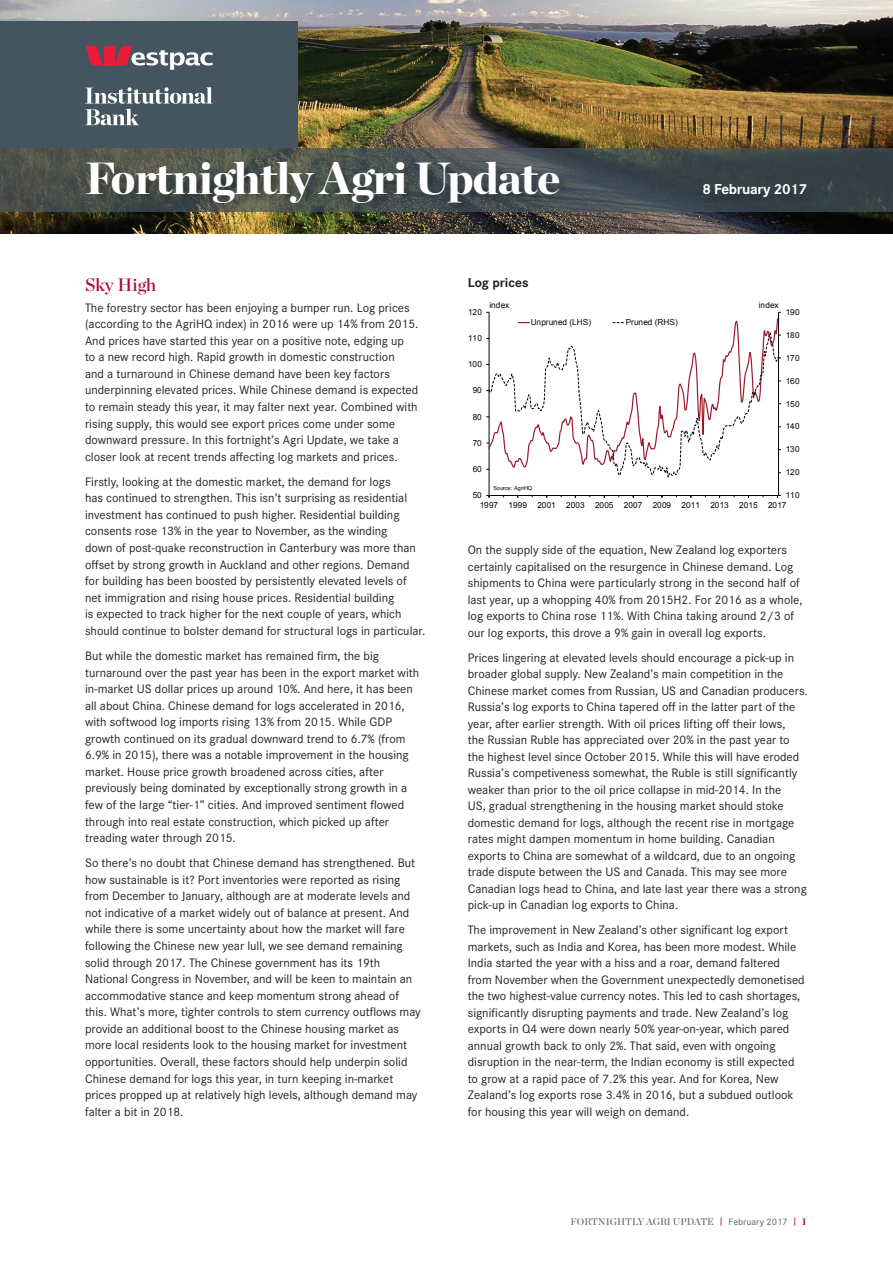
<style>
.page{position:relative;width:893px;height:1263px;background:#fff}
.page>*{position:absolute;margin:0;border:0;box-sizing:border-box;transform-origin:0 0}
.t1{font:900 45px "Chronicle Display";letter-spacing:-.02em;color:#fff}
.t2{font:18px "Chronicle Display Semi";color:#b50536}
.t3{font:700 15px "Corporate S";letter-spacing:-.02em;color:#fff}
.t4{font:700 13.5px "Corporate S";color:#231f20}
.t5{font:12.75px/16.5px "Corporate S";color:#231f20}
.t6{font:9.75px "Chronicle Display Semi";color:#6c6d70}
.t7{font:8.25px "Arial";letter-spacing:-.015em;color:#040503}
.t8{font:5.55px "Arial";letter-spacing:.005em;color:#040503}
.s1{font-family:"Corporate S";font-weight:500;color:#b50536}
.s2{font-family:"Corporate S";font-weight:500}
.s3{font-family:"Chronicle Display";font-weight:700;color:#b50536}
</style>
<div class="page">
<hr style="left:778px;top:312px;width:1px;height:183px;background:#040503">
<hr style="left:489px;top:312px;width:1px;height:183px;background:#040503">
<hr style="left:489px;top:495px;width:289px;height:1px;background:#040503">
<svg style="left:486px;top:312px;width:295px;height:167px"></svg>
<img style="left:0;top:0;width:893px;height:234px">
<div style="left:0;top:21px;width:298px;height:127px;background:#45555f"></div>
<svg style="left:85px;top:87px;width:128px;height:38px"></svg>
<svg style="left:85px;top:46px;width:18px;height:19px"></svg>
<div style="left:104px;top:46px;width:10px;height:19px;background:#ed1a3a"></div>
<svg style="left:115px;top:46px;width:98px;height:24px"></svg>
<svg style="left:0;top:148px;width:893px;height:64px;background:#474e4b"></svg>
<div style="left:88px;top:164px;width:729px;height:50px;background:#231f20;opacity:.35"></div>
<h1 class="t1" style="left:85px;top:151px;width:477px">Fortnightly Agri Update</h1>
<p class="t3" style="left:702px;top:181px;width:106px">8 February 2017</p>
<h2 class="t2" style="left:85px;top:273px;width:73px">Sky High</h2>
<p class="t5" style="left:85px;top:299px;width:335px">The forestry sector has been enjoying a bumper run. Log prices (according to the AgriHQ index) in 2016 were up 14% from 2015.<br>And prices have started this year on a positive note, edging up<br>to a new record high. Rapid growth in domestic construction<br>and a turnaround in Chinese demand have been key factors underpinning elevated prices. While Chinese demand is expected to remain steady this year, it may falter next year. Combined with rising supply, this would see export prices come under some downward pressure. In this fortnight’s Agri Update, we take a closer look at recent trends affecting log markets and prices.</p>
<p class="t5" style="left:85px;top:473px;width:342px">Firstly, looking at the domestic market, the demand for logs<br>has continued to strengthen. This isn’t surprising as residential investment has continued to push higher. Residential building consents rose 13% in the year to November, as the winding<br>down of post-quake reconstruction in Canterbury was more than offset by strong growth in Auckland and other regions. Demand for building has been boosted by persistently elevated levels of net immigration and rising house prices. Residential building<br>is expected to track higher for the next couple of years, which should continue to bolster demand for structural logs in particular.</p>
<p class="t5" style="left:85px;top:647px;width:336px">But while the domestic market has remained firm, the big turnaround over the past year has been in the export market with in-market US dollar prices up around 10%. And here, it has been all about China. Chinese demand for logs accelerated in 2016, with softwood log imports rising 13% from 2015. While GDP growth continued on its gradual downward trend to 6.7% (from 6.9% in 2015), there was a notable improvement in the housing market. House price growth broadened across cities, after previously being dominated by exceptionally strong growth in a few of the large “tier-1” cities. And improved sentiment flowed through into real estate construction, which picked up after treading water through 2015.</p>
<p class="t5" style="left:85px;top:855px;width:337px">So there’s no doubt that Chinese demand has strengthened. But how sustainable is it? Port inventories were reported as rising from December to January, although are at moderate levels and not indicative of a market widely out of balance at present. And while there is some uncertainty about how the market will fare following the Chinese new year lull, we see demand remaining solid through 2017. The Chinese government has its 19th National Congress in November, and will be keen to maintain an accommodative stance and keep momentum strong ahead of this. What’s more, tighter controls to stem currency outflows may provide an additional boost to the Chinese housing market as more local residents look to the housing market for investment opportunities. Overall, these factors should help underpin solid Chinese demand for logs this year, in turn keeping in-market prices propped up at relatively high levels, although demand may falter a bit in 2018.</p>
<p class="t4" style="left:468px;top:274px;width:62px">Log prices</p>
<p class="t7" style="left:468px;top:307px;width:15px">120</p>
<p class="t7" style="left:468px;top:333px;width:15px">110</p>
<p class="t7" style="left:468px;top:359px;width:15px">100</p>
<p class="t7" style="left:473px;top:385px;width:11px">90</p>
<p class="t7" style="left:473px;top:411px;width:11px">80</p>
<p class="t7" style="left:473px;top:437px;width:11px">70</p>
<p class="t7" style="left:473px;top:464px;width:11px">60</p>
<p class="t7" style="left:473px;top:490px;width:11px">50</p>
<p class="t7" style="left:489px;top:300px;width:22px">index</p>
<p class="t7" style="left:759px;top:300px;width:22px">index</p>
<p class="t7" style="left:531px;top:317px;width:62px">Unpruned (LHS)</p>
<p class="t7" style="left:626px;top:317px;width:54px">Pruned (RHS)</p>
<p class="t7" style="left:786px;top:307px;width:15px">190</p>
<p class="t7" style="left:786px;top:329px;width:15px">180</p>
<p class="t7" style="left:786px;top:352px;width:15px">170</p>
<p class="t7" style="left:786px;top:375px;width:15px">160</p>
<p class="t7" style="left:786px;top:398px;width:15px">150</p>
<p class="t7" style="left:786px;top:421px;width:15px">140</p>
<p class="t7" style="left:786px;top:444px;width:15px">130</p>
<p class="t8" style="left:493px;top:484px;width:40px">Source: AgriHQ</p>
<p class="t7" style="left:786px;top:467px;width:15px">120</p>
<p class="t7" style="left:786px;top:490px;width:15px">110</p>
<p class="t7" style="left:480px;top:500px;width:20px">1997</p>
<p class="t7" style="left:509px;top:500px;width:20px">1999</p>
<p class="t7" style="left:537px;top:500px;width:20px">2001</p>
<p class="t7" style="left:566px;top:500px;width:20px">2003</p>
<p class="t7" style="left:595px;top:500px;width:20px">2005</p>
<p class="t7" style="left:624px;top:500px;width:20px">2007</p>
<p class="t7" style="left:653px;top:500px;width:20px">2009</p>
<p class="t7" style="left:682px;top:500px;width:20px">2011</p>
<p class="t7" style="left:710px;top:500px;width:20px">2013</p>
<p class="t7" style="left:739px;top:500px;width:20px">2015</p>
<p class="t7" style="left:768px;top:500px;width:20px">2017</p>
<p class="t5" style="left:468px;top:542px;width:336px">On the supply side of the equation, New Zealand log exporters certainly capitalised on the resurgence in Chinese demand. Log shipments to China were particularly strong in the second half of last year, up a whopping 40% from 2015H2. For 2016 as a whole, log exports to China rose 11%. With China taking around 2/3 of our log exports, this drove a 9% gain in overall log exports.</p>
<p class="t5" style="left:468px;top:649px;width:342px">Prices lingering at elevated levels should encourage a pick-up in broader global supply. New Zealand’s main competition in the Chinese market comes from Russian, US and Canadian producers.<br>Russia’s log exports to China tapered off in the latter part of the year, after earlier strength. With oil prices lifting off their lows,<br>the Russian Ruble has appreciated over 20% in the past year to the highest level since October 2015. While this will have eroded Russia’s competiveness somewhat, the Ruble is still significantly weaker than prior to the oil price collapse in mid-2014. In the<br>US, gradual strengthening in the housing market should stoke domestic demand for logs, although the recent rise in mortgage rates might dampen momentum in home building. Canadian exports to China are somewhat of a wildcard, due to an ongoing trade dispute between the US and Canada. This may see more Canadian logs head to China, and late last year there was a strong pick-up in Canadian log exports to China.</p>
<p class="t5" style="left:468px;top:922px;width:338px">The improvement in New Zealand’s other significant log export markets, such as India and Korea, has been more modest. While India started the year with a hiss and a roar, demand faltered from November when the Government unexpectedly demonetised the two highest-value currency notes. This led to cash shortages, significantly disrupting payments and trade. New Zealand’s log exports in Q4 were down nearly 50% year-on-year, which pared annual growth back to only 2%. That said, even with ongoing disruption in the near-term, the Indian economy is still expected to grow at a rapid pace of 7.2% this year. And for Korea, New Zealand’s log exports rose 3.4% in 2016, but a subdued outlook for housing this year will weigh on demand.</p>
<p class="t6" style="left:570px;top:1215px;width:237px">FORTNIGHTLY AGRI UPDATE <span class="s1">|</span> <span class="s2">February 2017</span> <span class="s1">|</span> <span class="s3">1</span></p>
</div>
